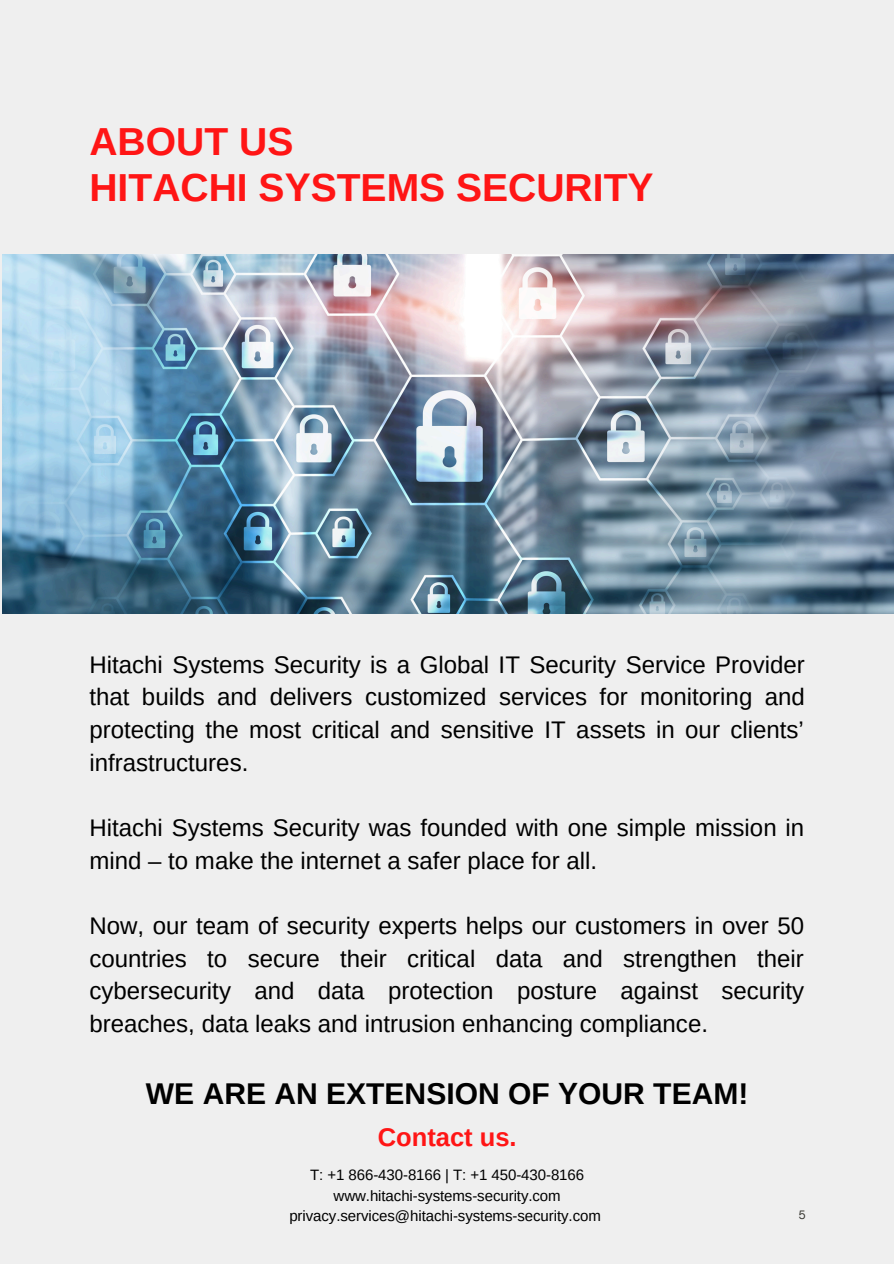
<style>
.page{position:relative;width:894px;height:1264px;background:#fff}
.page>*{position:absolute;margin:0;border:0;box-sizing:border-box;transform-origin:0 0}
.t1{font:700 39px/46.2px "Arimo";color:#ff1515}
.t2{font:700 30px "Arimo";color:#000}
.t3{font:700 25.5px "Arimo";color:#ff1515}
.t4{font:24px/32.7px "Arimo";color:#000;text-align:justify}
.t5{font:15px/20.2px "Arimo";letter-spacing:-.005em;color:#000;text-align:center}
.t6{font:12px "DM Sans";color:#2f2f29}
</style>
<div class="page">
<div style="left:0;top:0;width:893px;height:1263px;background:#efefef"></div>
<img style="left:2px;top:255px;width:891px;height:358px">
<h1 class="t1" style="left:89px;top:119px;width:565px">ABOUT US<br>HITACHI SYSTEMS SECURITY</h1>
<p class="t4" style="left:89px;top:648px;width:716px">Hitachi Systems Security is a Global IT Security Service Provider that builds and delivers customized services for monitoring and protecting the most critical and sensitive IT assets in our clients’ infrastructures.</p>
<p class="t4" style="left:89px;top:811px;width:716px">Hitachi Systems Security was founded with one simple mission in mind – to make the internet a safer place for all.</p>
<p class="t4" style="left:89px;top:909px;width:716px">Now, our team of security experts helps our customers in over 50 countries to secure their critical data and strengthen their cybersecurity and data protection posture against security breaches, data leaks and intrusion enhancing compliance.</p>
<p class="t2" style="left:146px;top:1073px;width:603px">WE ARE AN EXTENSION OF YOUR TEAM!</p>
<p class="t3" style="left:377px;top:1119px;width:140px">Contact us.</p>
<p class="t5" style="left:289px;top:1164px;width:313px">T: +1 866-430-8166 | T: +1 450-430-8166 www.hitachi-systems-security.com privacy.services@hitachi-systems-security.com</p>
<p class="t6" style="left:798px;top:1207px;width:9px">5</p>
</div>
